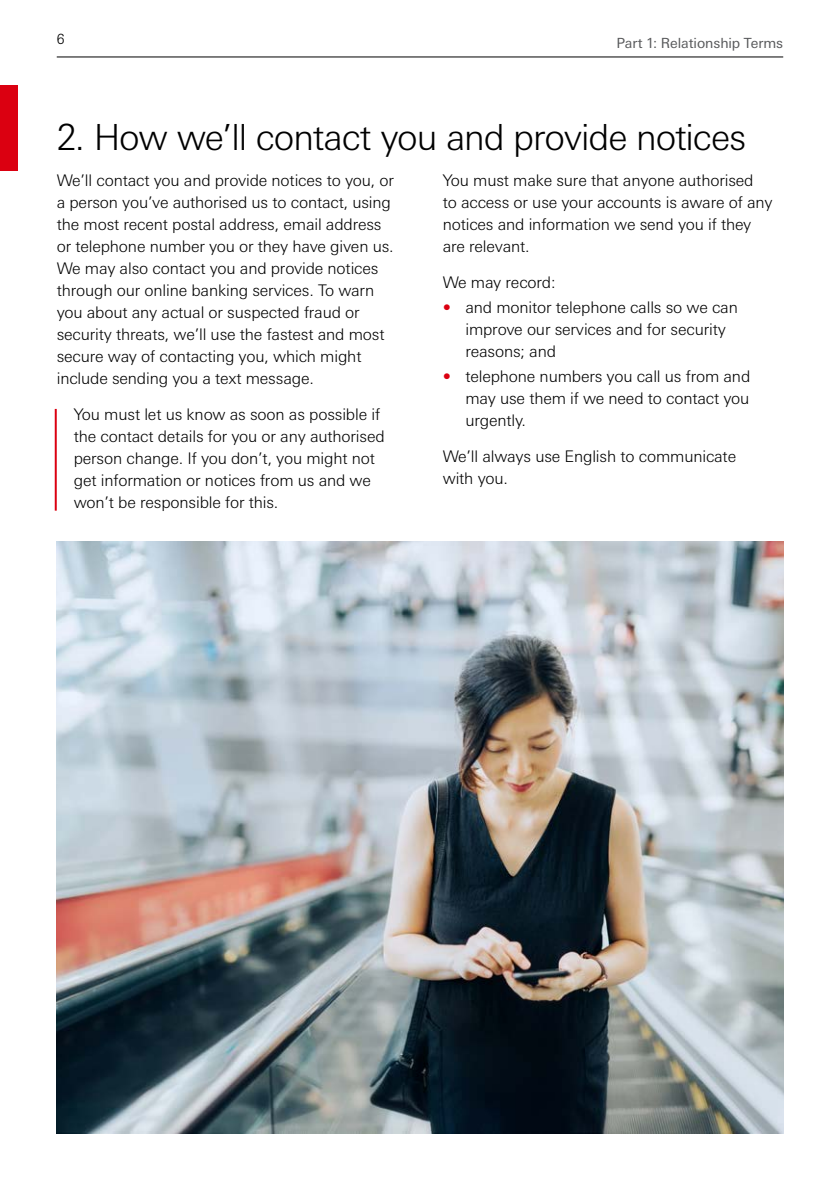
<style>
.page{position:relative;width:840px;height:1191px;background:#fff}
.page>*{position:absolute;margin:0;border:0;box-sizing:border-box;transform-origin:0 0}
.Small_Header_18_20_full_measure{font:300 36px "Univers Nextfor HSBC";letter-spacing:-.03em;color:#000}
.Body_8_11{font:300 16px/22px "Univers Nextfor HSBC";letter-spacing:-.01em;color:#000}
.t1{font:14px "Univers Nextfor HSBC";letter-spacing:-.005em;color:#58595b}
.t2{font:300 14px "Univers Nextfor HSBC";color:#000}
.s1{color:#db0011}
</style>
<div class="page">
<hr style="left:57px;top:57px;width:725px;height:1px;background:#000">
<div style="left:0;top:85px;width:17px;height:85px;background:#db0011"></div>
<hr style="left:55px;top:409px;width:2px;height:101px;background:#db0011">
<img style="left:57px;top:541px;width:725px;height:592px">
<p class="t2" style="left:57px;top:31px;width:9px">6</p>
<p class="t1" style="left:616px;top:35px;width:168px">Part 1: Relationship Terms</p>
<h3 class="Small_Header_18_20_full_measure" style="left:57px;top:116px;width:691px">2. How we’ll contact you and provide notices</h3>
<p class="Body_8_11" style="left:57px;top:169px;width:338px">We’ll contact you and provide notices to you, or a person you’ve authorised us to contact, using the most recent postal address, email address or telephone number you or they have given us.<br>We may also contact you and provide notices through our online banking services. To warn you about any actual or suspected fraud or security threats, we’ll use the fastest and most secure way of contacting you, which might include sending you a text message.</p>
<p class="Body_8_11" style="left:74px;top:403px;width:312px">You must let us know as soon as possible if the contact details for you or any authorised person change. If you don’t, you might not get information or notices from us and we won’t be responsible for this.</p>
<p class="Body_8_11" style="left:442px;top:169px;width:331px">You must make sure that anyone authorised<br>to access or use your accounts is aware of any notices and information we send you if they are relevant.</p>
<p class="Body_8_11" style="left:442px;top:271px;width:114px">We may record:</p>
<p class="Body_8_11" style="left:465px;top:296px;width:274px;text-indent:-23px"><span class="s1">•</span> and monitor telephone calls so we can improve our services and for security reasons; and</p>
<p class="Body_8_11" style="left:465px;top:365px;width:286px;text-align:justify;text-indent:-23px"><span class="s1">•</span> telephone numbers you call us from and may use them if we need to contact you urgently.</p>
<p class="Body_8_11" style="left:442px;top:445px;width:295px">We’ll always use English to communicate with you.</p>
</div>
